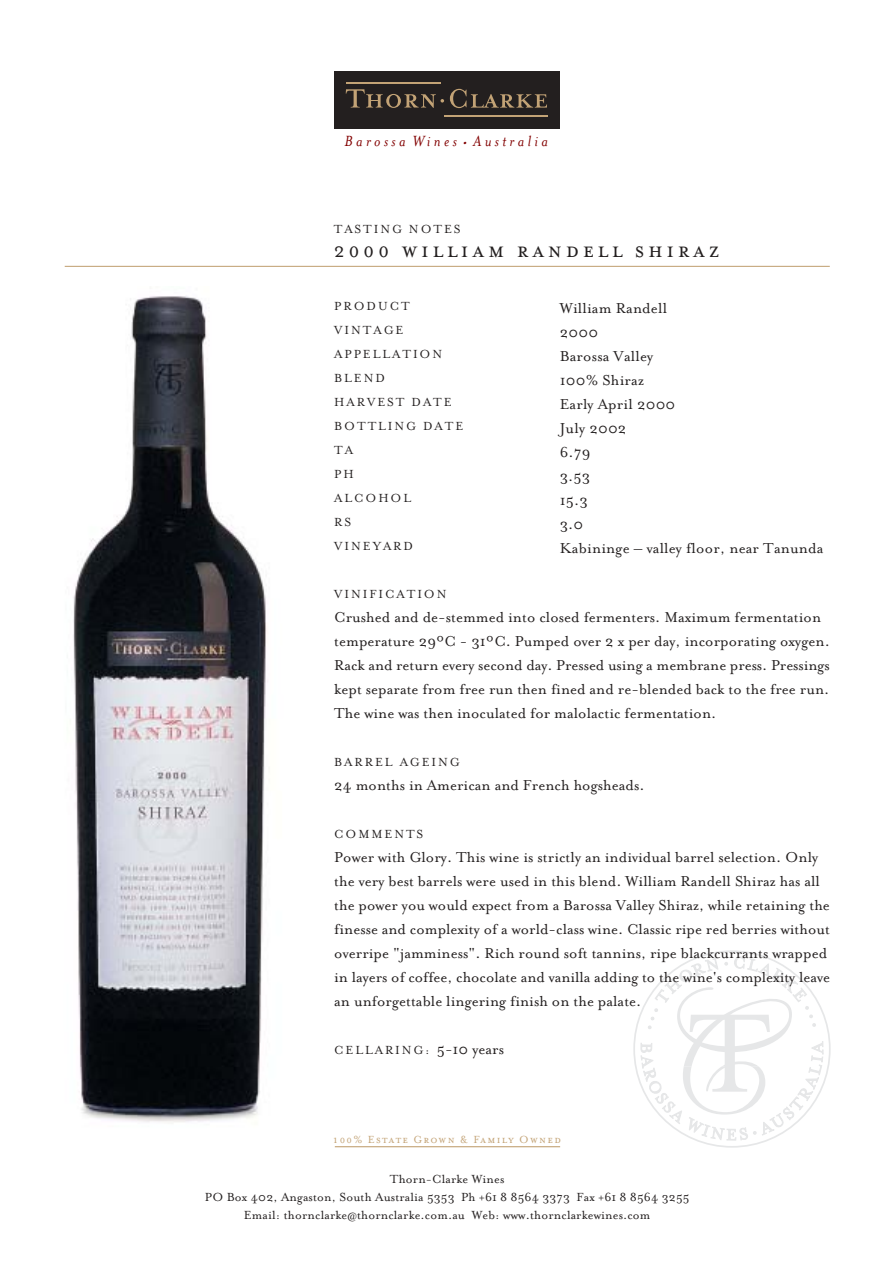
<style>
.page{position:relative;width:894px;height:1263px;background:#fff}
.page>*{position:absolute;margin:0;border:0;box-sizing:border-box;transform-origin:0 0}
.t1{font:24px "Mrs Eaves Small Caps";letter-spacing:.145em;color:#231f1f}
.t2{font:italic 16.95px "Mrs Eaves";letter-spacing:.2em;color:#820000}
.t3{font:16.5px/24px "Mrs Eaves Roman";letter-spacing:.005em;color:#231f1f}
.t4{font:13.5px/18px "Mrs Eaves Roman";letter-spacing:.01em;color:#231f1f;text-align:center}
.t5{font:13.5px/24px "Mrs Eaves Small Caps";letter-spacing:.145em;color:#231f1f}
.t6{font:11.85px "Mrs Eaves Small Caps";letter-spacing:.11em;color:#c3a376}
.s1{font-size:25.5px}
.s2{font-family:"Mrs Eaves Roman";font-size:16.5px}
</style>
<div class="page">
<svg style="left:640px;top:956px;width:184px;height:185px"></svg>
<div style="left:334px;top:71px;width:226px;height:58px;background:#231f1f"></div>
<svg style="left:450px;top:89px;width:97px;height:19px"></svg>
<svg style="left:346px;top:89px;width:98px;height:19px"></svg>
<hr style="left:444px;top:116px;width:103px;height:1px;background:#c3a376">
<hr style="left:346px;top:83px;width:95px;height:1px;background:#c3a376">
<hr style="left:65px;top:266px;width:765px;height:1px;background:#c3a376">
<hr style="left:335px;top:1146px;width:225px;height:1px;background:#c3a376">
<img style="left:73px;top:296px;width:195px;height:826px">
<p class="t2" style="left:345px;top:135px;width:205px">Barossa Wines <span class="s1">.</span>Australia</p>
<p class="t5" style="left:334px;top:216px;width:128px">TASTING NOTES</p>
<h1 class="t1" style="left:334px;top:234px;width:387px">2000 william randell shiraz</h1>
<p class="t5" style="left:334px;top:294px;width:131px">PRODUCT<br>VINTAGE<br>APPELLATION<br>BLEND<br>HARVEST DATE<br>BOTTLING DATE<br>TA<br>PH<br>ALCOHOL<br>RS<br>VINEYARD</p>
<p class="t5" style="left:334px;top:582px;width:114px">VINIFICATION</p>
<p class="t3" style="left:334px;top:608px;width:497px">Crushed and de-stemmed into closed fermenters. Maximum fermentation temperature 29ºC - 31ºC. Pumped over 2 x per day, incorporating oxygen.<br>Rack and return every second day. Pressed using a membrane press. Pressings kept separate from free run then fined and re-blended back to the free run.<br>The wine was then inoculated for malolactic fermentation.</p>
<p class="t5" style="left:334px;top:750px;width:127px">BARREL AGEING</p>
<p class="t3" style="left:334px;top:776px;width:312px">24 months in American and French hogsheads.</p>
<p class="t5" style="left:334px;top:822px;width:91px">COMMENTS</p>
<p class="t3" style="left:334px;top:848px;width:497px">Power with Glory. This wine is strictly an individual barrel selection. Only the very best barrels were used in this blend. William Randell Shiraz has all the power you would expect from a Barossa Valley Shiraz, while retaining the finesse and complexity of a world-class wine. Classic ripe red berries without overripe "jamminess". Rich round soft tannins, ripe blackcurrants wrapped in layers of coffee, chocolate and vanilla adding to the wine's complexity leave an unforgettable lingering finish on the palate.</p>
<p class="t5" style="left:334px;top:1038px;width:171px">CELLARING: <span class="s2">5-10 years</span></p>
<p class="t3" style="left:560px;top:299px;width:265px">William Randell<br>2000<br>Barossa Valley<br>100% Shiraz<br>Early April 2000<br>July 2002<br>6.79<br>3.53<br>15.3<br>3.0<br>Kabininge – valley floor, near Tanunda</p>
<p class="t6" style="left:333px;top:1132px;width:230px">100% Estate Grown &amp; Family Owned</p>
<p class="t4" style="left:205px;top:1173px;width:486px">Thorn-Clarke Wines<br>PO Box 402, Angaston, South Australia 5353 Ph +61 8 8564 3373 Fax +61 8 8564 3255<br>Email: thornclarke@thornclarke.com.au Web: www.thornclarkewines.com</p>
</div>
